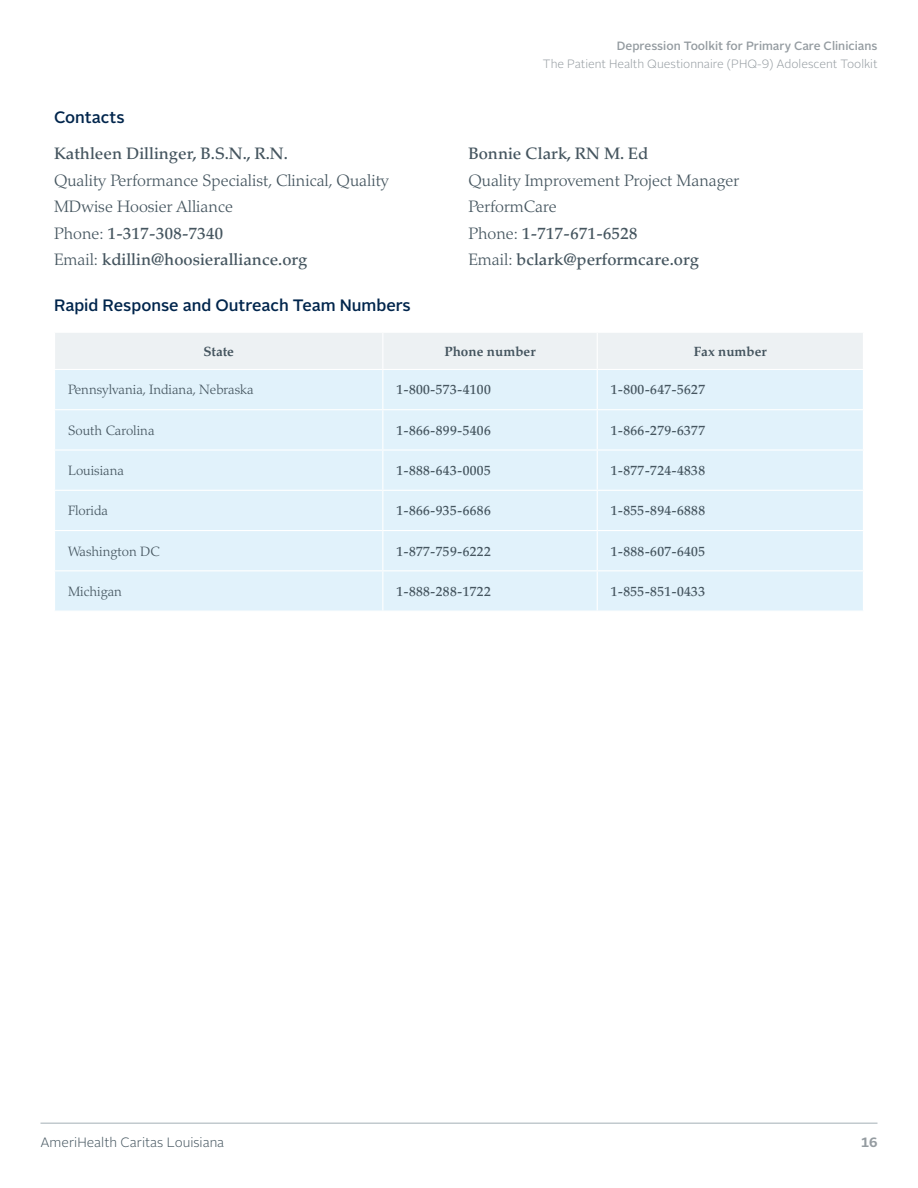
<style>
.page{position:relative;width:918px;height:1188px;background:#fff}
.page>*{position:absolute;margin:0;border:0;box-sizing:border-box;transform-origin:0 0}
.Body_TXT{font:300 16.5px "Palatino LT Std";color:#45555f}
.Body_TXT-2{font:500 16.5px "Palatino LT Std";color:#45555f}
.Topic_header{font:500 16.5px "Alright Sans";color:#00254c}
.Body_TXT-3{font:500 16.5px "Palatino LT Std";letter-spacing:.025em;color:#45555f}
.table_cells{font:500 13.5px "Palatino LT Std";letter-spacing:.025em;color:#45555f}
.table_cells-2{font:300 13.5px "Palatino LT Std";color:#45555f}
.t1{font:300 13.5px "Alright Sans";color:#45555f}
.table_cells-3{font:700 13.5px "Palatino LT Std";color:#45555f}
.t2{font:700 13.5px "Alright Sans";color:#959ca1}
.t3{font:300 12px "Alright Sans";color:#959ca1}
.t4{font:500 12px "Alright Sans";color:#959ca1}
.s1{font-weight:300}
</style>
<div class="page">
<hr style="left:40px;top:1123px;width:838px;height:1px;background:#aeb8be">
<svg style="left:55px;top:333px;width:808px;height:116px;background:#e4f1f8"></svg>
<div style="left:55px;top:451px;width:808px;height:160px;background:#e1f2fb"></div>
<hr style="left:382px;top:370px;width:1px;height:39px;background:#fff">
<hr style="left:597px;top:370px;width:1px;height:39px;background:#fff">
<hr style="left:382px;top:451px;width:1px;height:39px;background:#fff">
<hr style="left:597px;top:451px;width:1px;height:39px;background:#fff">
<hr style="left:382px;top:491px;width:1px;height:39px;background:#fff">
<hr style="left:597px;top:491px;width:1px;height:39px;background:#fff">
<hr style="left:382px;top:531px;width:1px;height:39px;background:#fff">
<hr style="left:597px;top:531px;width:1px;height:39px;background:#fff">
<hr style="left:382px;top:571px;width:1px;height:40px;background:#fff">
<hr style="left:597px;top:571px;width:1px;height:40px;background:#fff">
<hr style="left:54px;top:369px;width:329px;height:1px;background:#fff">
<hr style="left:382px;top:333px;width:1px;height:36px;background:#fff">
<hr style="left:383px;top:369px;width:214px;height:1px;background:#fff">
<hr style="left:597px;top:333px;width:1px;height:36px;background:#fff">
<hr style="left:597px;top:369px;width:267px;height:1px;background:#fff">
<hr style="left:54px;top:409px;width:329px;height:1px;background:#fff">
<hr style="left:383px;top:409px;width:214px;height:1px;background:#fff">
<hr style="left:382px;top:410px;width:1px;height:39px;background:#fff">
<hr style="left:597px;top:409px;width:267px;height:1px;background:#fff">
<hr style="left:597px;top:410px;width:1px;height:39px;background:#fff">
<hr style="left:54px;top:490px;width:329px;height:1px;background:#fff">
<hr style="left:383px;top:490px;width:214px;height:1px;background:#fff">
<hr style="left:597px;top:490px;width:267px;height:1px;background:#fff">
<hr style="left:54px;top:530px;width:329px;height:1px;background:#fff">
<hr style="left:383px;top:530px;width:214px;height:1px;background:#fff">
<hr style="left:597px;top:530px;width:267px;height:1px;background:#fff">
<hr style="left:54px;top:570px;width:329px;height:1px;background:#fff">
<hr style="left:383px;top:570px;width:214px;height:1px;background:#fff">
<hr style="left:597px;top:570px;width:267px;height:1px;background:#fff">
<p class="Topic_header" style="left:54px;top:106px;width:72px">Contacts</p>
<p class="Body_TXT-2" style="left:54px;top:144px;width:235px">Kathleen Dillinger, B.S.N., R.N.</p>
<p class="Body_TXT" style="left:54px;top:170px;width:336px">Quality Performance Specialist, Clinical, Quality</p>
<p class="Body_TXT" style="left:54px;top:197px;width:180px">MDwise Hoosier Alliance</p>
<p class="Body_TXT-3" style="left:54px;top:223px;width:171px"><span class="s1">Phone:</span> 1-317-308-7340</p>
<p class="Body_TXT-2" style="left:54px;top:250px;width:255px"><span class="s1">Email:</span> kdillin@hoosieralliance.org</p>
<p class="Topic_header" style="left:54px;top:294px;width:358px">Rapid Response and Outreach Team Numbers</p>
<p class="t4" style="left:617px;top:37px;width:262px">Depression Toolkit for Primary Care Clinicians</p>
<p class="t3" style="left:543px;top:55px;width:336px">The Patient Health Questionnaire (PHQ-9) Adolescent Toolkit</p>
<p class="Body_TXT-2" style="left:468px;top:144px;width:181px">Bonnie Clark, RN M. Ed</p>
<p class="Body_TXT" style="left:468px;top:170px;width:272px">Quality Improvement Project Manager</p>
<p class="Body_TXT" style="left:468px;top:197px;width:90px">PerformCare</p>
<p class="Body_TXT-3" style="left:468px;top:223px;width:171px"><span class="s1">Phone:</span> 1-717-671-6528</p>
<p class="Body_TXT-2" style="left:468px;top:250px;width:232px"><span class="s1">Email:</span> bclark@performcare.org</p>
<p class="table_cells-3" style="left:203px;top:343px;width:32px">State</p>
<p class="table_cells-3" style="left:444px;top:343px;width:93px">Phone number</p>
<p class="table_cells-3" style="left:694px;top:343px;width:75px">Fax number</p>
<p class="table_cells-2" style="left:68px;top:382px;width:187px">Pennsylvania, Indiana, Nebraska</p>
<p class="table_cells" style="left:396px;top:382px;width:96px">1-800-573-4100</p>
<p class="table_cells" style="left:611px;top:382px;width:96px">1-800-647-5627</p>
<p class="table_cells-2" style="left:68px;top:422px;width:88px">South Carolina</p>
<p class="table_cells" style="left:396px;top:422px;width:96px">1-866-899-5406</p>
<p class="table_cells" style="left:611px;top:422px;width:96px">1-866-279-6377</p>
<p class="table_cells-2" style="left:68px;top:463px;width:57px">Louisiana</p>
<p class="table_cells" style="left:396px;top:463px;width:96px">1-888-643-0005</p>
<p class="table_cells" style="left:611px;top:463px;width:96px">1-877-724-4838</p>
<p class="table_cells-2" style="left:68px;top:503px;width:42px">Florida</p>
<p class="table_cells" style="left:396px;top:503px;width:96px">1-866-935-6686</p>
<p class="table_cells" style="left:611px;top:503px;width:96px">1-855-894-6888</p>
<p class="table_cells-2" style="left:68px;top:543px;width:93px">Washington DC</p>
<p class="table_cells" style="left:396px;top:543px;width:96px">1-877-759-6222</p>
<p class="table_cells" style="left:611px;top:543px;width:96px">1-888-607-6405</p>
<p class="table_cells-2" style="left:68px;top:583px;width:55px">Michigan</p>
<p class="table_cells" style="left:396px;top:583px;width:96px">1-888-288-1722</p>
<p class="table_cells" style="left:611px;top:583px;width:96px">1-855-851-0433</p>
<p class="t1" style="left:40px;top:1133px;width:185px">AmeriHealth Caritas Louisiana</p>
<p class="t2" style="left:861px;top:1133px;width:18px">16</p>
</div>
